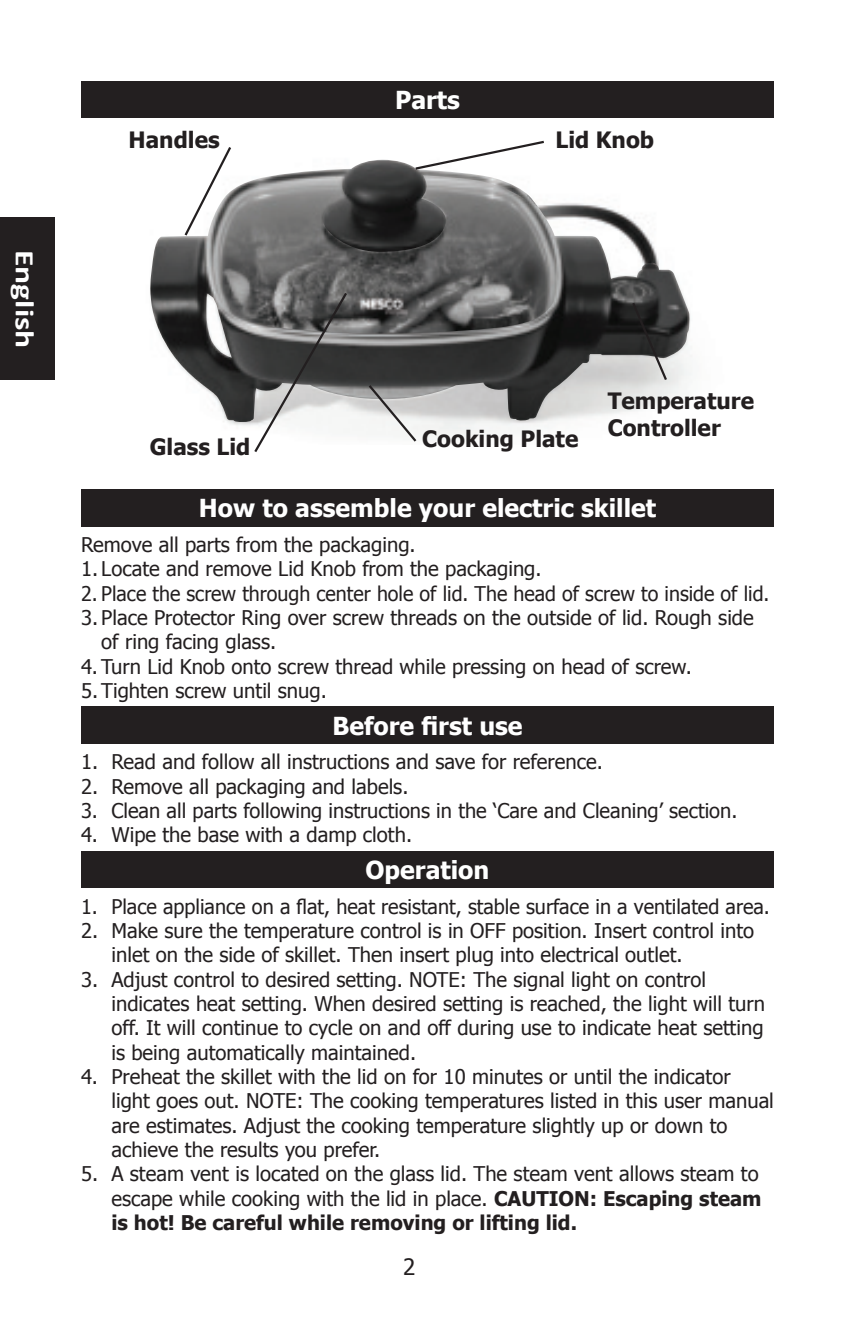
<style>
.page{position:relative;width:855px;height:1326px;background:#fff}
.page>*{position:absolute;margin:0;border:0;box-sizing:border-box;transform-origin:0 0}
.t1{font:700 27px "Calibri";color:#fff;scale:1.25 1}
.t2{font:700 24.75px "Tahoma";color:#fff}
.t3{font:700 22.5px/27px "Tahoma";color:#231f20}
.t4{font:22.5px "Tahoma";color:#231f20}
.t5{font:20.25px/24.3px "Tahoma";color:#231f20}
.s1{font-weight:700}
</style>
<div class="page">
<div style="left:0;top:218px;width:54px;height:162px;background:#231f20"></div>
<div style="left:81px;top:81px;width:693px;height:37px;background:#231f20"></div>
<div style="left:81px;top:489px;width:693px;height:37px;background:#231f20"></div>
<div style="left:81px;top:706px;width:693px;height:38px;background:#231f20"></div>
<div style="left:81px;top:851px;width:693px;height:37px;background:#231f20"></div>
<img style="left:150px;top:160px;width:540px;height:263px">
<img style="left:211px;top:174px;width:347px;height:160px">
<svg style="left:413px;top:140px;width:133px;height:31px"></svg>
<svg style="left:366px;top:382px;width:52px;height:60px"></svg>
<svg style="left:252px;top:290px;width:97px;height:162px"></svg>
<svg style="left:182px;top:147px;width:51px;height:91px"></svg>
<svg style="left:630px;top:300px;width:39px;height:82px"></svg>
<h1 class="t1" style="left:38px;top:249px;width:81px;rotate:90deg">English</h1>
<p class="t2" style="left:395px;top:83px;width:66px">Parts</p>
<p class="t3" style="left:129px;top:125px;width:92px">Handles</p>
<p class="t3" style="left:555px;top:125px;width:100px">Lid Knob</p>
<p class="t3" style="left:150px;top:431px;width:102px">Glass Lid</p>
<p class="t3" style="left:422px;top:424px;width:158px">Cooking Plate</p>
<p class="t3" style="left:607px;top:386px;width:148px">Temperature<br>Controller</p>
<p class="t2" style="left:199px;top:491px;width:459px">How to assemble your electric skillet</p>
<p class="t5" style="left:81px;top:531px;width:336px">Remove all parts from the packaging.</p>
<p class="t5" style="left:81px;top:558px;width:462px">1. Locate and remove Lid Knob from the packaging.</p>
<p class="t5" style="left:81px;top:582px;width:690px">2. Place the screw through center hole of lid. The head of screw to inside of lid.</p>
<p class="t5" style="left:101px;top:606px;width:654px;text-indent:-20px">3. Place Protector Ring over screw threads on the outside of lid. Rough side of ring facing glass.</p>
<p class="t5" style="left:81px;top:655px;width:612px">4. Turn Lid Knob onto screw thread while pressing on head of screw.</p>
<p class="t5" style="left:81px;top:679px;width:247px">5. Tighten screw until snug.</p>
<p class="t2" style="left:332px;top:708px;width:192px">Before first use</p>
<p class="t5" style="left:81px;top:751px;width:523px">1. Read and follow all instructions and save for reference.</p>
<p class="t5" style="left:81px;top:775px;width:329px">2. Remove all packaging and labels.</p>
<p class="t5" style="left:81px;top:799px;width:658px">3. Clean all parts following instructions in the ‘Care and Cleaning’ section.</p>
<p class="t5" style="left:81px;top:824px;width:332px">4. Wipe the base with a damp cloth.</p>
<p class="t2" style="left:365px;top:859px;width:125px">Operation</p>
<p class="t5" style="left:81px;top:895px;width:690px">1. Place appliance on a flat, heat resistant, stable surface in a ventilated area.</p>
<p class="t5" style="left:111px;top:919px;width:644px;text-indent:-30px">2. Make sure the temperature control is in OFF position. Insert control into inlet on the side of skillet. Then insert plug into electrical outlet.</p>
<p class="t5" style="left:111px;top:968px;width:655px;text-indent:-30px">3. Adjust control to desired setting. NOTE: The signal light on control indicates heat setting. When desired setting is reached, the light will turn off. It will continue to cycle on and off during use to indicate heat setting is being automatically maintained.</p>
<p class="t5" style="left:111px;top:1065px;width:664px;text-indent:-30px">4. Preheat the skillet with the lid on for 10 minutes or until the indicator light goes out. NOTE: The cooking temperatures listed in this user manual are estimates. Adjust the cooking temperature slightly up or down to achieve the results you prefer.</p>
<p class="t5" style="left:111px;top:1162px;width:651px;text-indent:-30px">5. A steam vent is located on the glass lid. The steam vent allows steam to escape while cooking with the lid in place. <span class="s1">CAUTION: Escaping steam is hot! Be careful while removing or lifting lid.</span></p>
<p class="t4" style="left:403px;top:1256px;width:14px">2</p>
</div>
